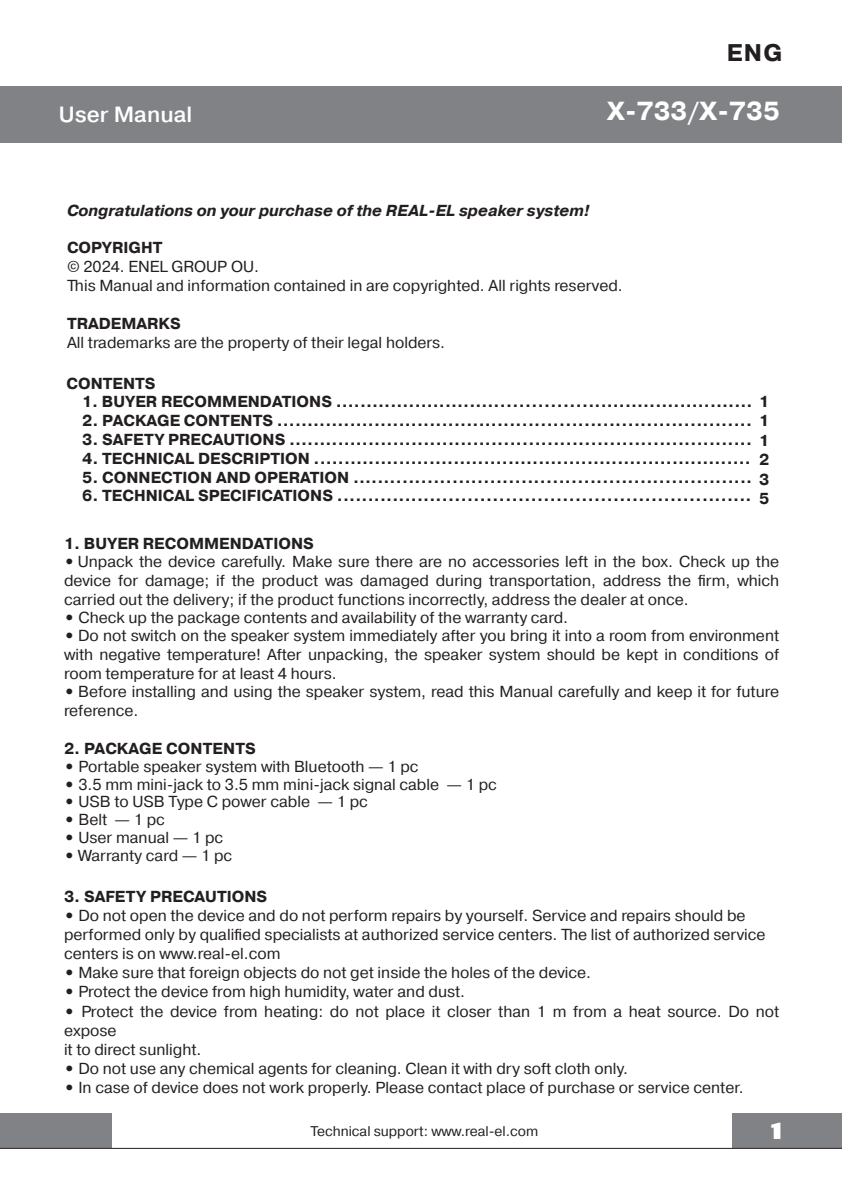
<style>
.page{position:relative;width:842px;height:1191px;background:#fff}
.page>*{position:absolute;margin:0;border:0;box-sizing:border-box;transform-origin:0 0}
.t1{font:700 26px "Pragmatica";color:#fff}
.t2{font:700 24px "Pragmatica";color:#231f20}
.t3{font:700 23.2px "Enter Sansman";color:#fff;scale:1.19 1}
.t4{font:500 22px "Pragmatica";color:#fff}
.t5{font:15.8px/19px "Pragmatica";color:#231f20}
.t6{font:700 15.8px/19.8px "Pragmatica";color:#231f20;text-align:justify}
.t7{font:italic 700 15.8px "Pragmatica";color:#231f20}
.t8{font:14px "Pragmatica";color:#231f20}
.s1{font-weight:700}
.s2{font-size:15.6px}
</style>
<div class="page">
<div style="left:732px;top:1113px;width:110px;height:35px;background:#808285"></div>
<div style="left:0;top:1113px;width:111px;height:35px;background:#808285"></div>
<div style="left:0;top:86px;width:842px;height:57px;background:#808285"></div>
<hr style="left:0;top:1148px;width:842px;height:1px;background:#231f20">
<h2 class="t2" style="left:727px;top:37px;width:57px">ENG</h2>
<h3 class="t4" style="left:59px;top:101px;width:135px">User Manual</h3>
<h1 class="t1" style="left:607px;top:94px;width:175px">X-733/X-735</h1>
<p class="t7" style="left:67px;top:200px;width:524px">Congratulations on your purchase of the REAL-EL speaker system!</p>
<p class="t5" style="left:67px;top:239px;width:557px"><span class="s1">COPYRIGHT<br></span>© <span class="s2">2024.</span> ENEL GROUP OU.<br>This Manual and information contained in are copyrighted. All rights reserved.</p>
<p class="t6" style="left:67px;top:314px;width:115px">TRADEMARKS</p>
<p class="t5" style="left:67px;top:333px;width:379px">All trademarks are the property of their legal holders.</p>
<p class="t6" style="left:66px;top:373px;width:91px">CONTENTS</p>
<p class="t6" style="left:82px;top:392px;width:689px">1. BUYER RECOMMENDATIONS .................................................................... 1</p>
<p class="t6" style="left:82px;top:411px;width:689px">2. PACKAGE CONTENTS ............................................................................. 1</p>
<p class="t6" style="left:759px;top:430px;width:12px;text-indent:-677px">3. SAFETY PRECAUTIONS ........................................................................... 1<br>2<br>3<br>5</p>
<p class="t6" style="left:82px;top:448px;width:670px">4. TECHNICAL DESCRIPTION ........................................................................</p>
<p class="t6" style="left:82px;top:467px;width:672px">5. CONNECTION AND OPERATION ................................................................</p>
<p class="t6" style="left:82px;top:486px;width:671px">6. TECHNICAL SPECIFICATIONS ..................................................................</p>
<p class="t6" style="left:64px;top:534px;width:251px">1. BUYER RECOMMENDATIONS</p>
<p class="t5" style="left:64px;top:552px;width:717px;text-align:justify"><span class="s1">•</span> Unpack the device carefully. Make sure there are no accessories left in the box. Check up the device for damage; if the product was damaged during transportation, address the firm, which carried out the delivery; if the product functions incorrectly, address the dealer at once.</p>
<p class="t5" style="left:64px;top:608px;width:506px"><span class="s1">•</span> Check up the package contents and availability of the warranty card.</p>
<p class="t5" style="left:64px;top:626px;width:717px;text-align:justify"><span class="s1">•</span> Do not switch on the speaker system immediately after you bring it into a room from environment with negative temperature! After unpacking, the speaker system should be kept in conditions of room temperature for at least 4 hours.</p>
<p class="t5" style="left:64px;top:682px;width:716px"><span class="s1">•</span> Before installing and using the speaker system, read this Manual carefully and keep it for future reference.</p>
<p class="t6" style="left:64px;top:738px;width:193px">2. PACKAGE CONTENTS</p>
<p class="t5" style="left:64px;top:757px;width:356px"><span class="s1">•</span> Portable speaker system with Bluetooth — 1 pc</p>
<p class="t5" style="left:64px;top:775px;width:434px"><span class="s1">•</span> 3.5 mm mini-jack to 3.5 mm mini-jack signal cable — 1 pc</p>
<p class="t5" style="left:64px;top:793px;width:305px"><span class="s1">•</span> USB to USB Type C power cable — 1 pc</p>
<p class="t5" style="left:64px;top:810px;width:102px"><span class="s1">•</span> Belt — 1 pc</p>
<p class="t5" style="left:64px;top:828px;width:161px"><span class="s1">•</span> User manual — 1 pc</p>
<p class="t5" style="left:64px;top:846px;width:170px"><span class="s1">•</span> Warranty card — 1 pc</p>
<p class="t6" style="left:64px;top:887px;width:205px">3. SAFETY PRECAUTIONS</p>
<p class="t5" style="left:64px;top:906px;width:703px"><span class="s1">•</span> Do not open the device and do not perform repairs by yourself. Service and repairs should be performed only by qualified specialists at authorized service centers. The list of authorized service centers is on www.real-el.com</p>
<p class="t5" style="left:64px;top:964px;width:529px"><span class="s1">•</span> Make sure that foreign objects do not get inside the holes of the device.</p>
<p class="t5" style="left:64px;top:983px;width:403px"><span class="s1">•</span> Protect the device from high humidity, water and dust.</p>
<p class="t5" style="left:64px;top:1002px;width:717px"><span class="s1">•</span> Protect the device from heating: do not place it closer than 1 m from a heat source. Do not expose<br>it to direct sunlight.</p>
<p class="t5" style="left:64px;top:1059px;width:565px"><span class="s1">•</span> Do not use any chemical agents for cleaning. Clean it with dry soft cloth only.</p>
<p class="t5" style="left:64px;top:1078px;width:681px"><span class="s1">•</span> In case of device does not work properly. Please contact place of purchase or service center.</p>
<p class="t8" style="left:311px;top:1122px;width:229px">Technical support: www.real-el.com</p>
<h3 class="t3" style="left:766px;top:1118px;width:14px">1</h3>
</div>
